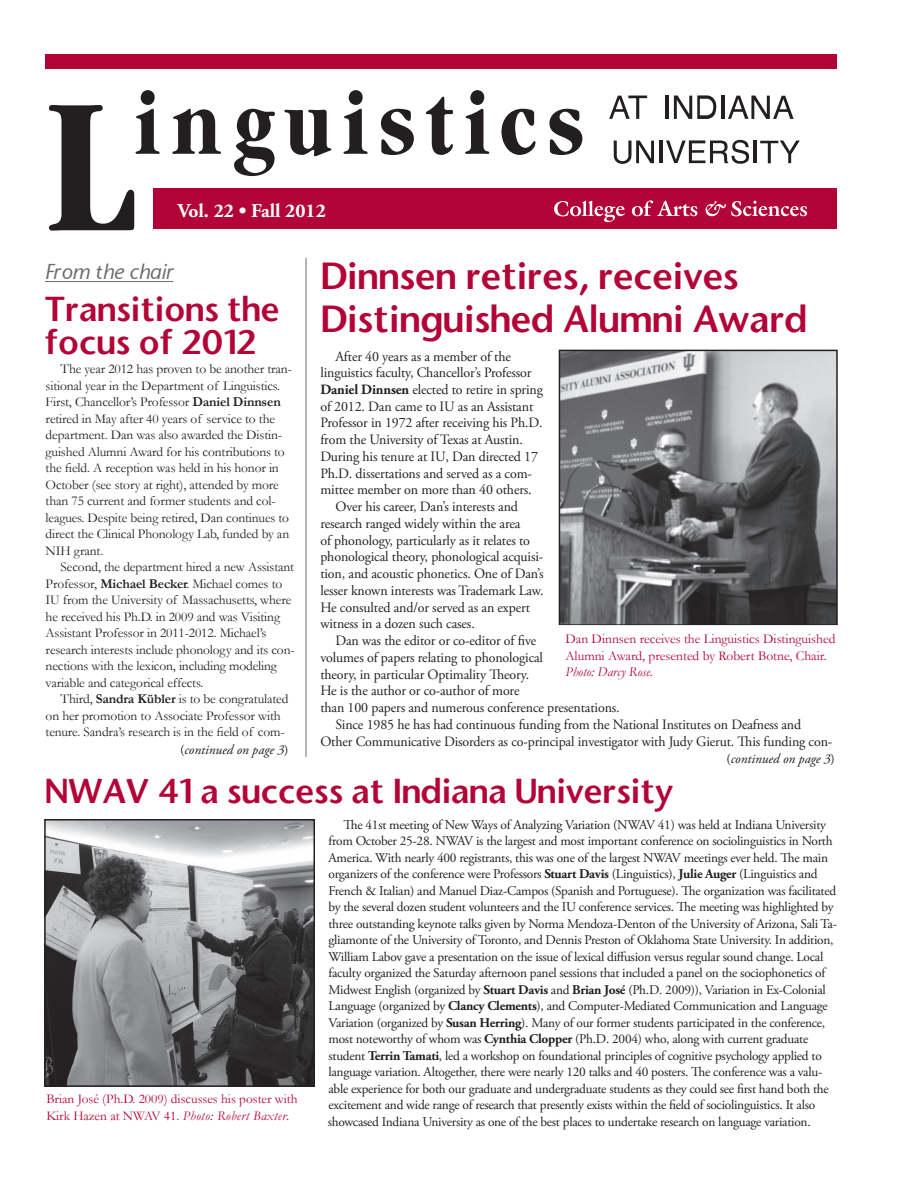
<style>
.page{position:relative;width:918px;height:1188px;background:#fff}
.page>*{position:absolute;margin:0;border:0;box-sizing:border-box;transform-origin:0 0}
.head_20{font:36px "Stone Sans Semi Boold";letter-spacing:-.025em;color:#b30437}
.head_20-2{font:33px/33px "Stone Sans Semi Boold";letter-spacing:-.025em;color:#b30437}
.kicker{font:italic 500 21px "Stone Sans";letter-spacing:-.005em;color:#6c6d70}
.t1{font:700 19.5px "Adobe Garamond Pro";color:#fff}
.body_text{font:14.25px/16.8px "Adobe Garamond Pro";letter-spacing:-.01em;color:#231f20}
.body_text-2{font:13.5px/16.5px "Garamond";letter-spacing:-.01em;color:#231f20}
.t2{font:13.5px/16.5px "Garamond";color:#b30437}
._1st_paragraph{font:italic 13.5px "Adobe Garamond Pro";color:#231f20}
.body_text-3{font:13.35px/16.5px "Adobe Garamond Pro";letter-spacing:-.02em;color:#231f20}
.t3{font:13.35px/16.5px "Garamond";color:#b30437}
.s1{font-weight:700}
.s2{font-style:normal}
.s3{font-style:italic}
</style>
<div class="page">
<hr style="left:45px;top:281px;width:128px;height:1px;background:#6c6d70">
<hr style="left:306px;top:258px;width:1px;height:499px;background:#6c6d70">
<div style="left:153px;top:188px;width:684px;height:41px;background:#b30437"></div>
<svg style="left:49px;top:90px;width:111px;height:141px"></svg>
<svg style="left:172px;top:109px;width:49px;height:45px"></svg>
<svg style="left:234px;top:109px;width:41px;height:67px"></svg>
<svg style="left:284px;top:109px;width:47px;height:47px"></svg>
<svg style="left:344px;top:90px;width:24px;height:64px"></svg>
<svg style="left:381px;top:109px;width:33px;height:46px"></svg>
<svg style="left:426px;top:97px;width:27px;height:58px"></svg>
<svg style="left:465px;top:90px;width:24px;height:64px"></svg>
<svg style="left:501px;top:109px;width:35px;height:46px"></svg>
<svg style="left:549px;top:109px;width:33px;height:46px"></svg>
<svg style="left:609px;top:96px;width:38px;height:23px"></svg>
<hr style="left:665px;top:96px;width:4px;height:23px;background:#231f20">
<hr style="left:754px;top:141px;width:3px;height:22px;background:#231f20">
<hr style="left:659px;top:141px;width:4px;height:22px;background:#231f20">
<svg style="left:728px;top:96px;width:66px;height:23px"></svg>
<svg style="left:674px;top:95px;width:43px;height:24px"></svg>
<hr style="left:721px;top:96px;width:4px;height:23px;background:#231f20">
<svg style="left:614px;top:141px;width:40px;height:23px"></svg>
<svg style="left:666px;top:140px;width:83px;height:24px"></svg>
<svg style="left:760px;top:141px;width:40px;height:22px"></svg>
<svg style="left:554px;top:201px;width:71px;height:21px"></svg>
<svg style="left:632px;top:200px;width:65px;height:16px"></svg>
<svg style="left:706px;top:201px;width:101px;height:15px"></svg>
<div style="left:45px;top:54px;width:792px;height:15px;background:#b30437"></div>
<img style="left:47px;top:822px;width:265px;height:262px">
<div style="left:44px;top:819px;width:271px;height:268px;border:2px solid #231f20"></div>
<img style="left:562px;top:353px;width:273px;height:270px">
<div style="left:559px;top:350px;width:279px;height:276px;border:2px solid #231f20"></div>
<div style="left:558px;top:625px;width:280px;height:61px;border:2px solid #fff"></div>
<p class="t1" style="left:178px;top:199px;width:150px">Vol. 22 • Fall 2012</p>
<p class="kicker" style="left:45px;top:259px;width:130px">From the chair</p>
<p class="head_20-2" style="left:44px;top:292px;width:237px">Transitions the focus of 2012</p>
<p class="body_text-2" style="left:46px;top:360px;width:248px;text-indent:15px">The year 2012 has proven to be another tran&shy;sitional year in the Department of Linguistics.<br>First, Chancellor’s Professor <span class="s1">Daniel Dinnsen </span>retired in May after 40 years of service to the department. Dan was also awarded the Distin&shy;guished Alumni Award for his contributions to the field. A reception was held in his honor in October (see story at right), attended by more than 75 current and former students and col&shy;leagues. Despite being retired, Dan continues to direct the Clinical Phonology Lab, funded by an NIH grant.</p>
<p class="body_text-2" style="left:46px;top:558px;width:251px;text-indent:15px">Second, the department hired a new Assistant Professor, <span class="s1">Michael Becker</span>. Michael comes to IU from the University of Massachusetts, where he received his Ph.D. in 2009 and was Visiting Assistant Professor in 2011-2012. Michael’s research interests include phonology and its con&shy;nections with the lexicon, including modeling variable and categorical effects.</p>
<p class="body_text-2" style="left:46px;top:690px;width:244px;text-indent:15px">Third, <span class="s1">Sandra Kübler</span> is to be congratulated on her promotion to Associate Professor with tenure. Sandra’s research is in the field of com-</p>
<p class="_1st_paragraph" style="left:180px;top:742px;width:110px"><span class="s2">(</span>continued on page 3<span class="s2">)</span></p>
<p class="head_20" style="left:320px;top:253px;width:420px">Dinnsen retires, receives</p>
<p class="head_20" style="left:320px;top:296px;width:489px">Distinguished Alumni Award</p>
<p class="body_text" style="left:320px;top:348px;width:224px;text-indent:15px">After 40 years as a member of the linguistics faculty, Chancellor’s Professor <span class="s1">Daniel Dinnsen</span> elected to retire in spring of 2012. Dan came to IU as an Assistant Professor in 1972 after receiving his Ph.D. from the University of Texas at Austin.<br>During his tenure at IU, Dan directed 17<br>Ph.D. dissertations and served as a com&shy;mittee member on more than 40 others.</p>
<p class="body_text" style="left:320px;top:499px;width:225px;text-indent:15px">Over his career, Dan’s interests and research ranged widely within the area<br>of phonology, particularly as it relates to phonological theory, phonological acquisi&shy;tion, and acoustic phonetics. One of Dan’s lesser known interests was Trademark Law.<br>He consulted and/or served as an expert witness in a dozen such cases.</p>
<p class="body_text" style="left:320px;top:633px;width:301px;text-indent:15px">Dan was the editor or co-editor of five<br>volumes of papers relating to phonological<br>theory, in particular Optimality Theory.<br>He is the author or co-author of more<br>than 100 papers and numerous conference presentations.</p>
<p class="body_text" style="left:320px;top:716px;width:513px;text-indent:15px">Since 1985 he has had continuous funding from the National Institutes on Deafness and<br>Other Communicative Disorders as co-principal investigator with Judy Gierut. This funding con-</p>
<p class="t2" style="left:566px;top:631px;width:272px">Dan Dinnsen receives the Linguistics Distinguished<br>Alumni Award, presented by Robert Botne, Chair.<br><span class="s3">Photo: Darcy Rose.</span></p>
<p class="_1st_paragraph" style="left:726px;top:750px;width:110px"><span class="s2">(</span>continued on page 3<span class="s2">)</span></p>
<p class="head_20-2" style="left:45px;top:775px;width:631px">NWAV 41 a success at Indiana University</p>
<p class="body_text-3" style="left:328px;top:817px;width:511px;text-indent:16px">The 41st meeting of New Ways of Analyzing Variation (NWAV 41) was held at Indiana University from October 25-28. NWAV is the largest and most important conference on sociolinguistics in North America. With nearly 400 registrants, this was one of the largest NWAV meetings ever held. The main organizers of the conference were Professors <span class="s1">Stuart Davis</span> (Linguistics), <span class="s1">Julie Auger</span> (Linguistics and French &amp; Italian) and Manuel Diaz-Campos (Spanish and Portuguese). The organization was facilitated by the several dozen student volunteers and the IU conference services. The meeting was highlighted by three outstanding keynote talks given by Norma Mendoza-Denton of the University of Arizona, Sali Ta&shy;gliamonte of the University of Toronto, and Dennis Preston of Oklahoma State University. In addition, William Labov gave a presentation on the issue of lexical diffusion versus regular sound change. Local faculty organized the Saturday afternoon panel sessions that included a panel on the sociophonetics of Midwest English (organized by <span class="s1">Stuart Davis</span> and <span class="s1">Brian José</span> (Ph.D. 2009)), Variation in Ex-Colonial Language (organized by <span class="s1">Clancy Clements</span>), and Computer-Mediated Communication and Language Variation (organized by <span class="s1">Susan Herring</span>). Many of our former students participated in the conference, most noteworthy of whom was <span class="s1">Cynthia Clopper</span> (Ph.D. 2004) who, along with current graduate student <span class="s1">Terrin Tamati</span>, led a workshop on foundational principles of cognitive psychology applied to language variation. Altogether, there were nearly 120 talks and 40 posters. The conference was a valu&shy;able experience for both our graduate and undergraduate students as they could see first hand both the excitement and wide range of research that presently exists within the field of sociolinguistics. It also showcased Indiana University as one of the best places to undertake research on language variation.</p>
<p class="t3" style="left:46px;top:1091px;width:253px">Brian José (Ph.D. 2009) discusses his poster with<br>Kirk Hazen at NWAV 41. <span class="s3">Photo: Robert Baxter.</span></p>
</div>
